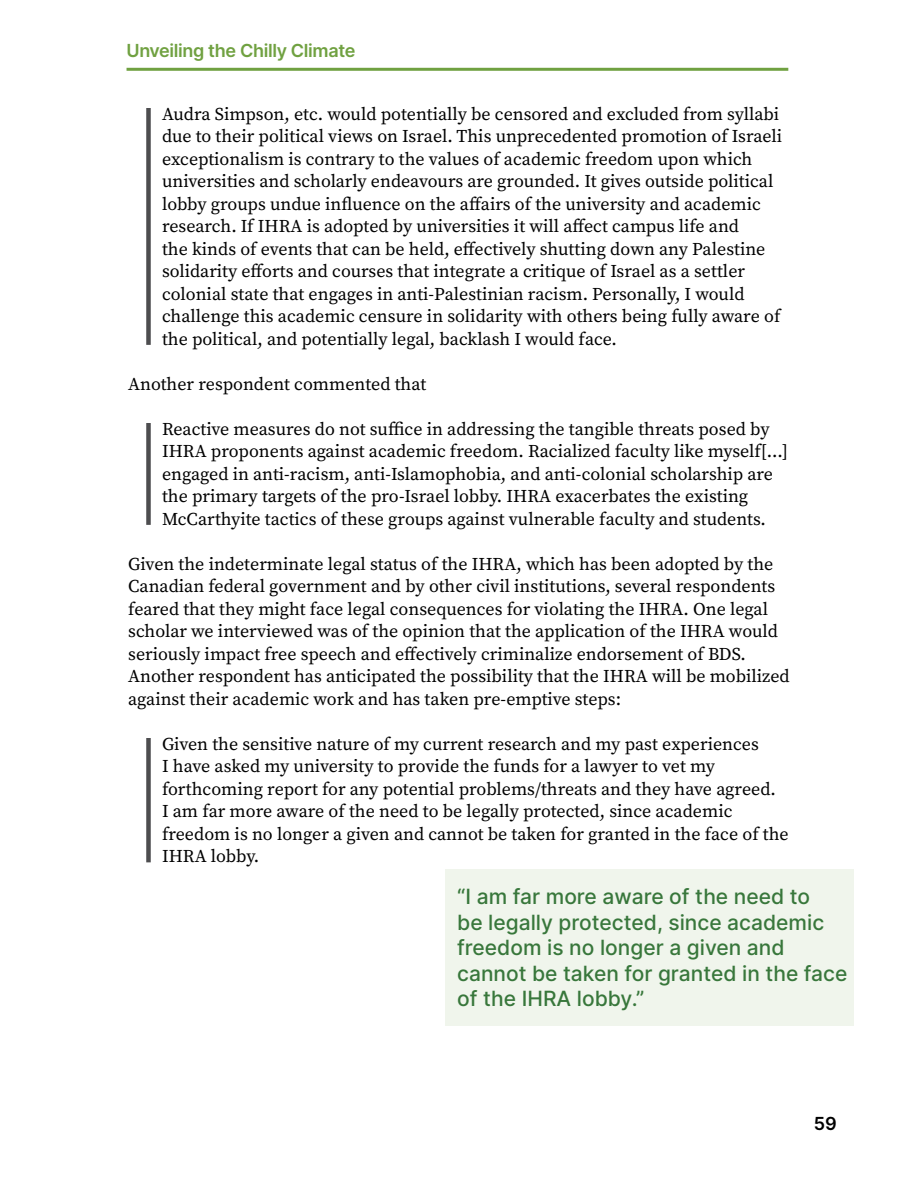
<style>
.page{position:relative;width:918px;height:1188px;background:#fff}
.page>*{position:absolute;margin:0;border:0;box-sizing:border-box;transform-origin:0 0}
.t1{font:500 21px/25.5px "Inter";color:#38773b}
.t2{font:18px/22.5px "Source Serif Variable";color:#000}
.t3{font:600 18px "Inter";letter-spacing:-.02em;color:#70a141}
.t4{font:600 18px "Inter";color:#000}
</style>
<div class="page">
<hr style="left:127px;top:68px;width:661px;height:3px;background:#70a141">
<div style="left:146px;top:108px;width:5px;height:237px;background:#4d4d4f"></div>
<div style="left:146px;top:423px;width:5px;height:102px;background:#4d4d4f"></div>
<div style="left:146px;top:738px;width:5px;height:124px;background:#4d4d4f"></div>
<div style="left:445px;top:870px;width:409px;height:156px;background:#f0f5ec"></div>
<p class="t3" style="left:127px;top:38px;width:230px">Unveiling the Chilly Climate</p>
<p class="t2" style="left:162px;top:103px;width:622px">Audra Simpson, etc. would potentially be censored and excluded from syllabi due to their political views on Israel. This unprecedented promotion of Israeli exceptionalism is contrary to the values of academic freedom upon which universities and scholarly endeavours are grounded. It gives outside political lobby groups undue influence on the affairs of the university and academic research. If IHRA is adopted by universities it will affect campus life and<br>the kinds of events that can be held, effectively shutting down any Palestine solidarity efforts and courses that integrate a critique of Israel as a settler colonial state that engages in anti-Palestinian racism. Personally, I would challenge this academic censure in solidarity with others being fully aware of the political, and potentially legal, backlash I would face.</p>
<p class="t2" style="left:128px;top:373px;width:300px">Another respondent commented that</p>
<p class="t2" style="left:162px;top:418px;width:627px">Reactive measures do not suffice in addressing the tangible threats posed by IHRA proponents against academic freedom. Racialized faculty like myself[...] engaged in anti-racism, anti-Islamophobia, and anti-colonial scholarship are the primary targets of the pro-Israel lobby. IHRA exacerbates the existing McCarthyite tactics of these groups against vulnerable faculty and students.</p>
<p class="t2" style="left:128px;top:553px;width:663px">Given the indeterminate legal status of the IHRA, which has been adopted by the Canadian federal government and by other civil institutions, several respondents feared that they might face legal consequences for violating the IHRA. One legal scholar we interviewed was of the opinion that the application of the IHRA would seriously impact free speech and effectively criminalize endorsement of BDS.<br>Another respondent has anticipated the possibility that the IHRA will be mobilized against their academic work and has taken pre-emptive steps:</p>
<p class="t2" style="left:162px;top:733px;width:628px">Given the sensitive nature of my current research and my past experiences<br>I have asked my university to provide the funds for a lawyer to vet my forthcoming report for any potential problems/threats and they have agreed.<br>I am far more aware of the need to be legally protected, since academic freedom is no longer a given and cannot be taken for granted in the face of the IHRA lobby.</p>
<p class="t1" style="left:457px;top:883px;width:392px">“I am far more aware of the need to<br>be legally protected, since academic freedom is no longer a given and cannot be taken for granted in the face of the IHRA lobby.”</p>
<p class="t4" style="left:814px;top:1110px;width:24px">59</p>
</div>
